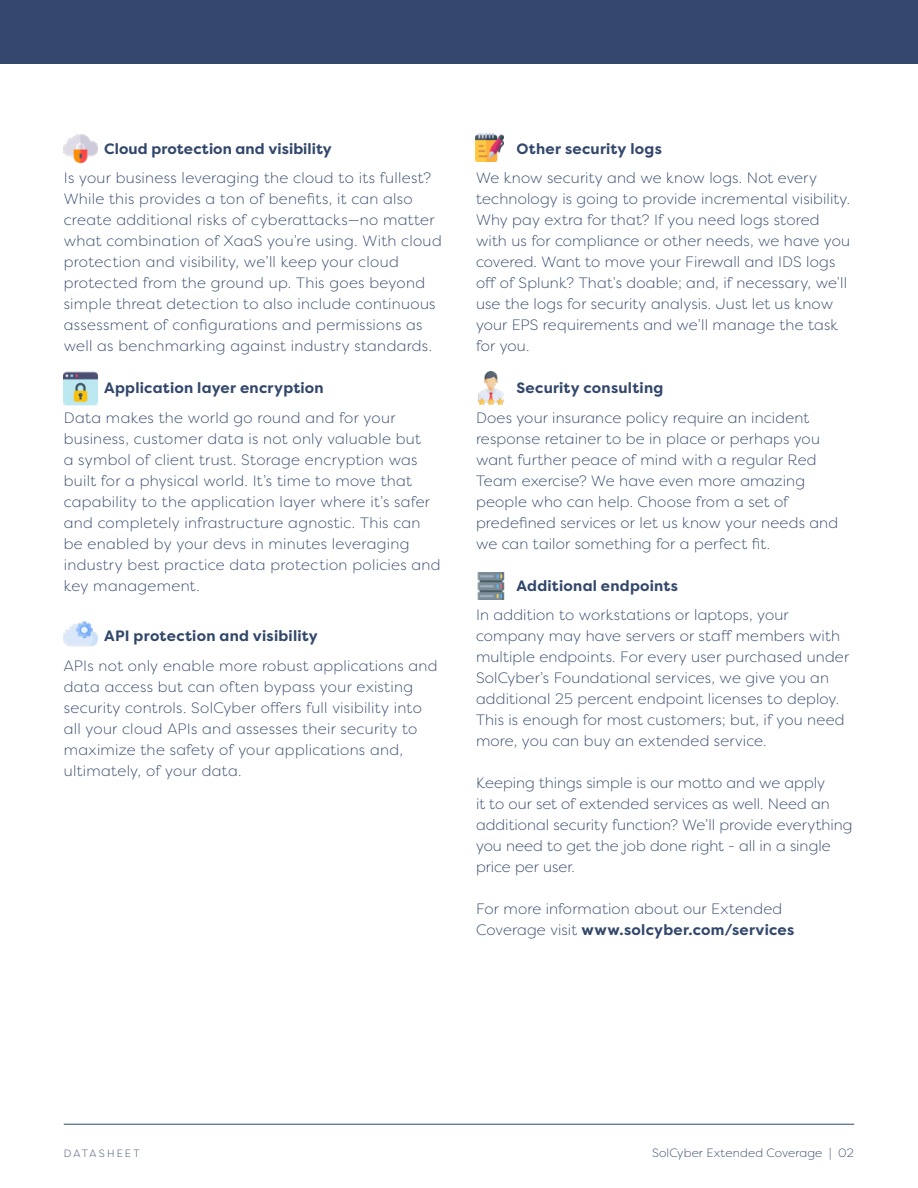
<style>
.page{position:relative;width:918px;height:1188px;background:#fff}
.page>*{position:absolute;margin:0;border:0;box-sizing:border-box;transform-origin:0 0}
.t1{font:300 15px/21px "Filson Pro";letter-spacing:.015em;color:#32476b}
.t2{font:700 15px "Filson Pro";letter-spacing:.015em;color:#32476b}
.t3{font:300 12px "Filson Pro";letter-spacing:.015em;color:#32476b}
.t4{font:300 10.5px "Filson Pro";letter-spacing:.205em;color:#32476b}
.s1{font-weight:700}
</style>
<div class="page">
<div style="left:0;top:0;width:918px;height:64px;background:#32476b"></div>
<img style="left:477px;top:371px;width:28px;height:33px">
<hr style="left:64px;top:1124px;width:790px;height:1px;background:#32476b">
<img style="left:64px;top:134px;width:34px;height:30px">
<img style="left:64px;top:371px;width:34px;height:34px">
<img style="left:64px;top:621px;width:34px;height:26px">
<img style="left:475px;top:133px;width:28px;height:28px">
<img style="left:478px;top:572px;width:27px;height:27px">
<p class="t2" style="left:104px;top:139px;width:229px">Cloud protection and visibility</p>
<p class="t1" style="left:64px;top:167px;width:379px">Is your business leveraging the cloud to its fullest?<br>While this provides a ton of benefits, it can also create additional risks of cyberattacks—no matter what combination of XaaS you’re using. With cloud protection and visibility, we’ll keep your cloud protected from the ground up. This goes beyond simple threat detection to also include continuous assessment of configurations and permissions as well as benchmarking against industry standards.</p>
<p class="t2" style="left:104px;top:379px;width:221px">Application layer encryption</p>
<p class="t1" style="left:64px;top:407px;width:378px">Data makes the world go round and for your business, customer data is not only valuable but<br>a symbol of client trust. Storage encryption was built for a physical world. It’s time to move that capability to the application layer where it’s safer and completely infrastructure agnostic. This can be enabled by your devs in minutes leveraging industry best practice data protection policies and key management.</p>
<p class="t2" style="left:104px;top:627px;width:215px">API protection and visibility</p>
<p class="t1" style="left:64px;top:655px;width:375px">APIs not only enable more robust applications and data access but can often bypass your existing security controls. SolCyber offers full visibility into all your cloud APIs and assesses their security to maximize the safety of your applications and, ultimately, of your data.</p>
<p class="t2" style="left:517px;top:139px;width:147px">Other security logs</p>
<p class="t1" style="left:476px;top:167px;width:376px">We know security and we know logs. Not every technology is going to provide incremental visibility.<br>Why pay extra for that? If you need logs stored with us for compliance or other needs, we have you covered. Want to move your Firewall and IDS logs off of Splunk? That’s doable; and, if necessary, we’ll use the logs for security analysis. Just let us know your EPS requirements and we’ll manage the task for you.</p>
<p class="t2" style="left:517px;top:379px;width:148px">Security consulting</p>
<p class="t1" style="left:476px;top:407px;width:364px">Does your insurance policy require an incident response retainer to be in place or perhaps you want further peace of mind with a regular Red Team exercise? We have even more amazing people who can help. Choose from a set of predefined services or let us know your needs and we can tailor something for a perfect fit.</p>
<p class="t2" style="left:517px;top:576px;width:163px">Additional endpoints</p>
<p class="t1" style="left:476px;top:604px;width:375px">In addition to workstations or laptops, your company may have servers or staff members with multiple endpoints. For every user purchased under SolCyber’s Foundational services, we give you an additional 25 percent endpoint licenses to deploy.<br>This is enough for most customers; but, if you need more, you can buy an extended service.</p>
<p class="t1" style="left:476px;top:772px;width:378px">Keeping things simple is our motto and we apply<br>it to our set of extended services as well. Need an additional security function? We’ll provide everything you need to get the job done right - all in a single price per user.</p>
<p class="t1" style="left:476px;top:898px;width:320px">For more information about our Extended<br>Coverage visit <span class="s1">www.solcyber.com/services</span></p>
<p class="t4" style="left:64px;top:1146px;width:78px">DATASHEET</p>
<p class="t3" style="left:652px;top:1145px;width:203px">SolCyber Extended Coverage | 02</p>
</div>
